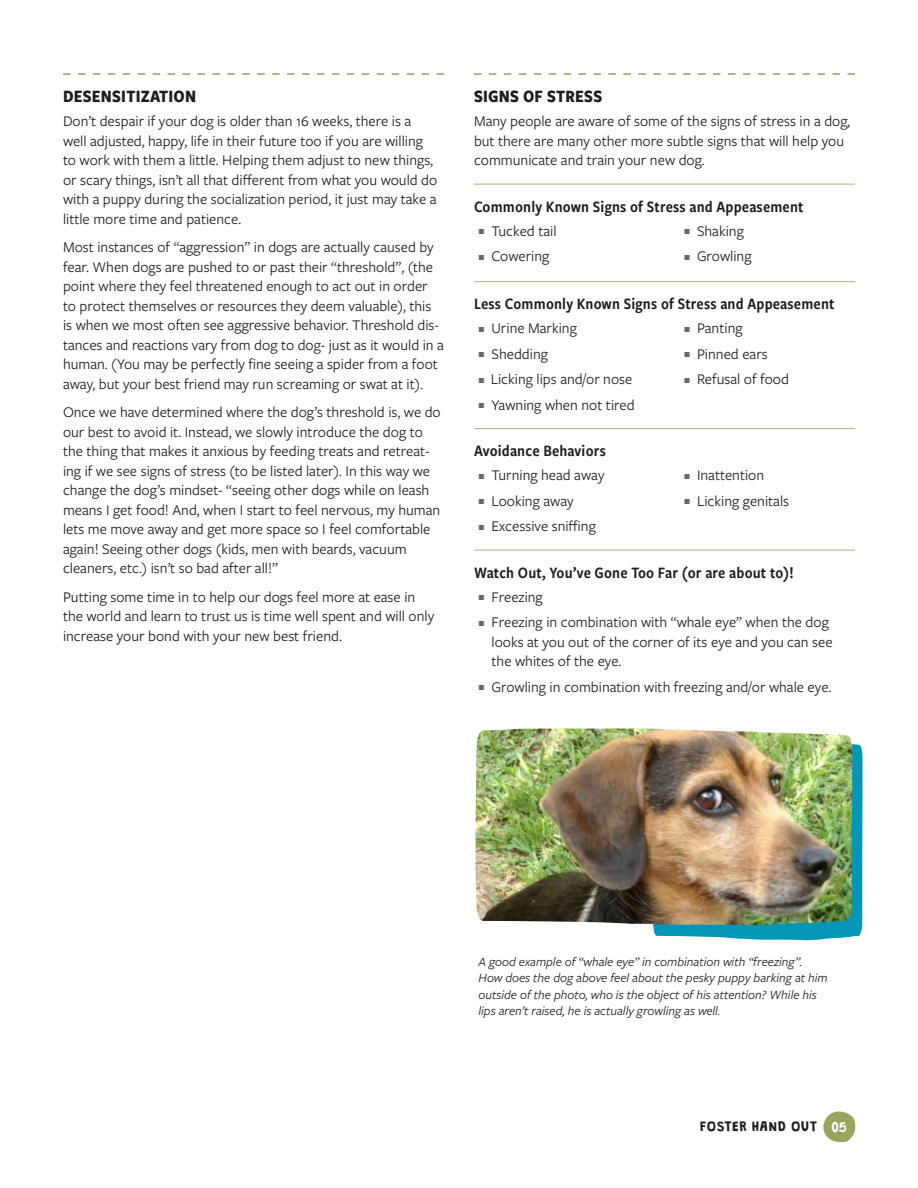
<style>
.page{position:relative;width:918px;height:1188px;background:#fff}
.page>*{position:absolute;margin:0;border:0;box-sizing:border-box;transform-origin:0 0}
.Section_Sub{font:700 18px "Freight Sans Cnd Pro";letter-spacing:.01em;color:#201d1e}
.Section_Sub_2{font:16.5px "Freight Sans Cnd Pro Semi";letter-spacing:.01em;color:#201d1e}
.Body_Copy{font:15.3px/19.5px "Freight Sans Pro";color:#201d1e}
.Body_Copy-2{font:italic 13.2px/16.5px "Freight Sans Pro";color:#201d1e}
.t1{font:12px "Granstander Clean";letter-spacing:.05em;color:#201d1e}
.s1{font-size:12px;color:#696764}
.s2{font-size:12.75px;color:#fff}
</style>
<div class="page">
<svg style="left:823px;top:1111px;width:33px;height:31px"></svg>
<svg style="left:63px;top:73px;width:381px;height:2px"></svg>
<svg style="left:474px;top:73px;width:381px;height:2px"></svg>
<hr style="left:474px;top:184px;width:381px;height:1px;background:#a8b479">
<hr style="left:474px;top:281px;width:381px;height:1px;background:#a8b479">
<hr style="left:474px;top:428px;width:381px;height:1px;background:#a8b479">
<hr style="left:474px;top:550px;width:381px;height:1px;background:#a8b479">
<svg style="left:653px;top:744px;width:210px;height:197px;background:#2aa6c1"></svg>
<img style="left:476px;top:728px;width:376px;height:198px">
<p class="Section_Sub" style="left:63px;top:84px;width:135px">DESENSITIZATION</p>
<p class="Body_Copy" style="left:63px;top:111px;width:376px">Don’t despair if your dog is older than 16 weeks, there is a well adjusted, happy, life in their future too if you are willing to work with them a little. Helping them adjust to new things, or scary things, isn’t all that different from what you would do with a puppy during the socialization period, it just may take a little more time and patience.</p>
<p class="Body_Copy" style="left:63px;top:237px;width:382px">Most instances of “aggression” in dogs are actually caused by fear. When dogs are pushed to or past their “threshold”, (the point where they feel threatened enough to act out in order to protect themselves or resources they deem valuable), this is when we most often see aggressive behavior. Threshold dis&shy;tances and reactions vary from dog to dog- just as it would in a human. (You may be perfectly fine seeing a spider from a foot away, but your best friend may run screaming or swat at it).</p>
<p class="Body_Copy" style="left:63px;top:402px;width:379px">Once we have determined where the dog’s threshold is, we do our best to avoid it. Instead, we slowly introduce the dog to the thing that makes it anxious by feeding treats and retreat&shy;ing if we see signs of stress (to be listed later). In this way we change the dog’s mindset- “seeing other dogs while on leash means I get food! And, when I start to feel nervous, my human lets me move away and get more space so I feel comfortable again! Seeing other dogs (kids, men with beards, vacuum cleaners, etc.) isn’t so bad after all!”</p>
<p class="Body_Copy" style="left:63px;top:586px;width:373px">Putting some time in to help our dogs feel more at ease in the world and learn to trust us is time well spent and will only increase your bond with your new best friend.</p>
<p class="Section_Sub" style="left:474px;top:84px;width:130px">SIGNS OF STRESS</p>
<p class="Body_Copy" style="left:474px;top:111px;width:378px">Many people are aware of some of the signs of stress in a dog, but there are many other more subtle signs that will help you communicate and train your new dog.</p>
<p class="Section_Sub_2" style="left:474px;top:195px;width:331px">Commonly Known Signs of Stress and Appeasement</p>
<p class="Body_Copy" style="left:478px;top:220px;width:80px"><span class="s1">P</span> Tucked tail</p>
<p class="Body_Copy" style="left:478px;top:246px;width:72px"><span class="s1">P</span> Cowering</p>
<p class="Body_Copy" style="left:684px;top:220px;width:61px"><span class="s1">P</span> Shaking</p>
<p class="Body_Copy" style="left:684px;top:246px;width:69px"><span class="s1">P</span> Growling</p>
<p class="Section_Sub_2" style="left:474px;top:292px;width:362px">Less Commonly Known Signs of Stress and Appeasement</p>
<p class="Body_Copy" style="left:478px;top:318px;width:100px"><span class="s1">P</span> Urine Marking</p>
<p class="Body_Copy" style="left:478px;top:343px;width:71px"><span class="s1">P</span> Shedding</p>
<p class="Body_Copy" style="left:478px;top:369px;width:155px"><span class="s1">P</span> Licking lips and/or nose</p>
<p class="Body_Copy" style="left:478px;top:394px;width:158px"><span class="s1">P</span> Yawning when not tired</p>
<p class="Body_Copy" style="left:684px;top:318px;width:60px"><span class="s1">P</span> Panting</p>
<p class="Body_Copy" style="left:684px;top:343px;width:85px"><span class="s1">P</span> Pinned ears</p>
<p class="Body_Copy" style="left:684px;top:369px;width:106px"><span class="s1">P</span> Refusal of food</p>
<p class="Section_Sub_2" style="left:474px;top:439px;width:133px">Avoidance Behaviors</p>
<p class="Body_Copy" style="left:478px;top:465px;width:128px"><span class="s1">P</span> Turning head away</p>
<p class="Body_Copy" style="left:478px;top:490px;width:97px"><span class="s1">P</span> Looking away</p>
<p class="Body_Copy" style="left:478px;top:516px;width:119px"><span class="s1">P</span> Excessive sniffing</p>
<p class="Body_Copy" style="left:684px;top:465px;width:82px"><span class="s1">P</span> Inattention</p>
<p class="Body_Copy" style="left:684px;top:490px;width:107px"><span class="s1">P</span> Licking genitals</p>
<p class="Section_Sub_2" style="left:474px;top:561px;width:321px">Watch Out, You’ve Gone Too Far (or are about to)!</p>
<p class="Body_Copy" style="left:478px;top:586px;width:66px"><span class="s1">P</span> Freezing</p>
<p class="Body_Copy" style="left:492px;top:612px;width:343px;text-indent:-13px"><span class="s1">P</span> Freezing in combination with “whale eye” when the dog looks at you out of the corner of its eye and you can see the whites of the eye.</p>
<p class="Body_Copy" style="left:478px;top:676px;width:354px"><span class="s1">P</span> Growling in combination with freezing and/or whale eye.</p>
<p class="Body_Copy-2" style="left:478px;top:953px;width:351px">A good example of “whale eye” in combination with “freezing”.<br>How does the dog above feel about the pesky puppy barking at him outside of the photo, who is the object of his attention? While his lips aren’t raised, he is actually growling as well.</p>
<p class="t1" style="left:700px;top:1120px;width:148px">FOSTER HAND OUT <span class="s2">05</span></p>
</div>
